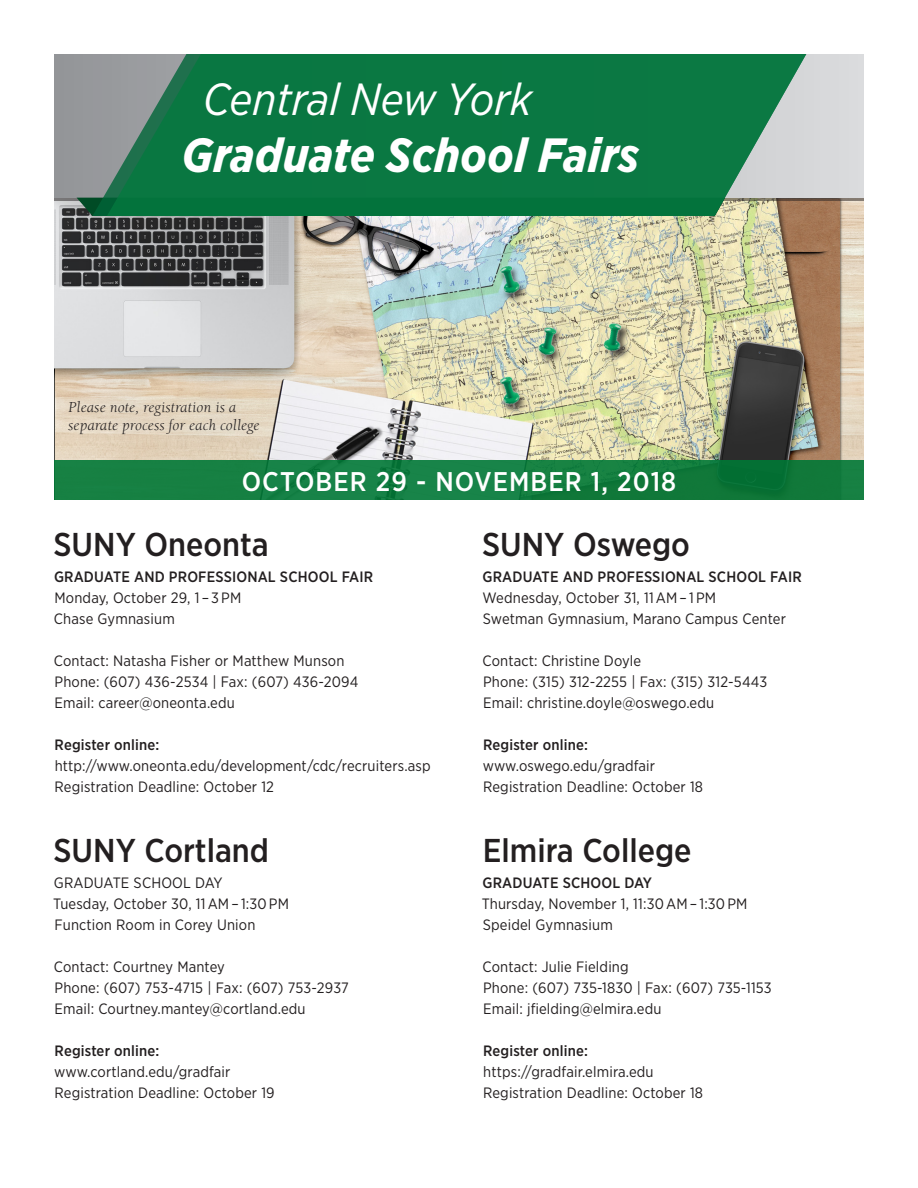
<style>
.page{position:relative;width:918px;height:1188px;background:#fff}
.page>*{position:absolute;margin:0;border:0;box-sizing:border-box;transform-origin:0 0}
.t1{font:italic 700 48px "Gotham Narrow";color:#fff}
.t2{font:italic 45px "Gotham Narrow";color:#fff}
.t3{font:500 33px "Gotham Narrow";color:#231f20}
.t4{font:500 27px "Gotham Narrow";letter-spacing:.04em;color:#fff}
.t5{font:15px/21px "Gotham Narrow";letter-spacing:.01em;color:#231f20}
.t6{font:500 15px "Gotham Narrow";letter-spacing:.01em;color:#231f20}
.t7{font:italic 15px "Berkeley Old Style Itc T";letter-spacing:.01em;color:#231f20}
.s1{font-weight:500}
</style>
<div class="page">
<img style="left:54px;top:201px;width:810px;height:259px">
<svg style="left:54px;top:54px;width:810px;height:144px;background:#bcbec0"></svg>
<svg style="left:77px;top:198px;width:15px;height:18px"></svg>
<svg style="left:92px;top:54px;width:15px;height:162px;background:#85908f"></svg>
<svg style="left:107px;top:54px;width:699px;height:162px;background:#1d7e4e"></svg>
<div style="left:54px;top:460px;width:810px;height:40px;background:linear-gradient(to right,#198447,#0e783a)"></div>
<div style="left:498px;top:265px;width:30px;height:42px;background:#231f20;opacity:.8"></div>
<img style="left:489px;top:260px;width:37px;height:42px">
<div style="left:498px;top:376px;width:30px;height:41px;background:#231f20;opacity:.8"></div>
<img style="left:489px;top:370px;width:37px;height:43px">
<div style="left:604px;top:322px;width:28px;height:42px;background:#231f20;opacity:.8"></div>
<img style="left:594px;top:316px;width:40px;height:44px">
<div style="left:536px;top:326px;width:29px;height:43px;background:#231f20;opacity:.8"></div>
<img style="left:524px;top:319px;width:44px;height:45px">
<p class="t2" style="left:203px;top:72px;width:331px">Central New York</p>
<p class="t1" style="left:182px;top:125px;width:459px">Graduate School Fairs</p>
<p class="t7" style="left:68px;top:398px;width:170px">Please note, registration is a</p>
<p class="t7" style="left:68px;top:416px;width:193px">separate process for each college</p>
<p class="t4" style="left:242px;top:464px;width:436px">OCTOBER 29 - NOVEMBER 1, 2018</p>
<p class="t3" style="left:53px;top:524px;width:217px">SUNY Oneonta</p>
<p class="t6" style="left:54px;top:567px;width:321px">GRADUATE AND PROFESSIONAL SCHOOL FAIR</p>
<p class="t5" style="left:55px;top:587px;width:188px">Monday, October 29, 1 – 3 PM</p>
<p class="t5" style="left:54px;top:608px;width:122px">Chase Gymnasium</p>
<p class="t5" style="left:54px;top:650px;width:292px">Contact: Natasha Fisher or Matthew Munson</p>
<p class="t5" style="left:55px;top:671px;width:306px">Phone: (607) 436-2534 | Fax: (607) 436-2094</p>
<p class="t5" style="left:55px;top:692px;width:182px">Email: career@oneonta.edu</p>
<p class="t5" style="left:55px;top:734px;width:378px"><span class="s1">Register online: </span>http://www.oneonta.edu/development/cdc/recruiters.asp</p>
<p class="t5" style="left:55px;top:776px;width:221px">Registration Deadline: October 12</p>
<p class="t3" style="left:53px;top:830px;width:217px">SUNY Cortland</p>
<p class="t5" style="left:54px;top:872px;width:170px">GRADUATE SCHOOL DAY</p>
<p class="t5" style="left:53px;top:893px;width:237px">Tuesday, October 30, 11 AM – 1:30 PM</p>
<p class="t5" style="left:55px;top:914px;width:202px">Function Room in Corey Union</p>
<p class="t5" style="left:54px;top:956px;width:173px">Contact: Courtney Mantey</p>
<p class="t5" style="left:55px;top:977px;width:296px">Phone: (607) 753-4715 | Fax: (607) 753-2937</p>
<p class="t5" style="left:55px;top:998px;width:253px">Email: Courtney.mantey@cortland.edu</p>
<p class="t5" style="left:54px;top:1040px;width:178px"><span class="s1">Register online: </span>www.cortland.edu/gradfair</p>
<p class="t5" style="left:55px;top:1082px;width:222px">Registration Deadline: October 19</p>
<p class="t3" style="left:482px;top:524px;width:209px">SUNY Oswego</p>
<p class="t6" style="left:483px;top:567px;width:321px">GRADUATE AND PROFESSIONAL SCHOOL FAIR</p>
<p class="t5" style="left:483px;top:587px;width:235px">Wednesday, October 31, 11 AM – 1 PM</p>
<p class="t5" style="left:483px;top:608px;width:305px">Swetman Gymnasium, Marano Campus Center</p>
<p class="t5" style="left:483px;top:650px;width:160px">Contact: Christine Doyle</p>
<p class="t5" style="left:483px;top:671px;width:286px">Phone: (315) 312-2255 | Fax: (315) 312-5443</p>
<p class="t5" style="left:483px;top:692px;width:233px">Email: christine.doyle@oswego.edu</p>
<p class="t5" style="left:483px;top:734px;width:174px"><span class="s1">Register online: </span>www.oswego.edu/gradfair</p>
<p class="t5" style="left:483px;top:776px;width:221px">Registration Deadline: October 18</p>
<p class="t3" style="left:483px;top:830px;width:210px">Elmira College</p>
<p class="t6" style="left:483px;top:873px;width:171px">GRADUATE SCHOOL DAY</p>
<p class="t5" style="left:482px;top:893px;width:267px">Thursday, November 1, 11:30 AM – 1:30 PM</p>
<p class="t5" style="left:483px;top:914px;width:131px">Speidel Gymnasium</p>
<p class="t5" style="left:483px;top:956px;width:148px">Contact: Julie Fielding</p>
<p class="t5" style="left:483px;top:977px;width:290px">Phone: (607) 735-1830 | Fax: (607) 735-1153</p>
<p class="t5" style="left:483px;top:998px;width:180px">Email: jfielding@elmira.edu</p>
<p class="t6" style="left:483px;top:1041px;width:106px">Register online:</p>
<p class="t5" style="left:483px;top:1061px;width:172px">https://gradfair.elmira.edu</p>
<p class="t5" style="left:483px;top:1082px;width:221px">Registration Deadline: October 18</p>
</div>
